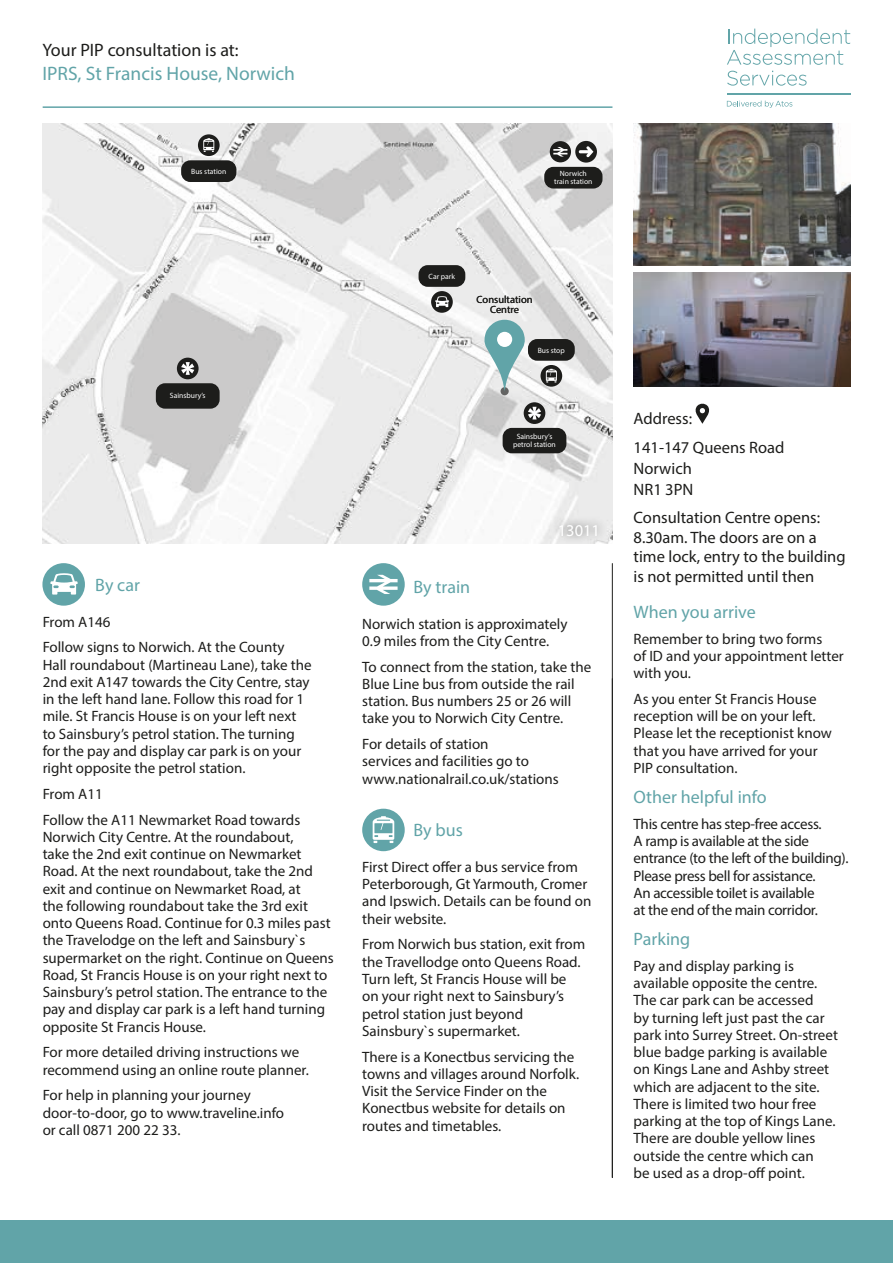
<style>
.page{position:relative;width:893px;height:1263px;background:#fff}
.page>*{position:absolute;margin:0;border:0;box-sizing:border-box;transform-origin:0 0}
.t1{font:19.5px "Myriad Pro";color:#61a4a8}
.t2{font:18px "Myriad Pro";color:#61a4a8}
.t3{font:18px "Myriad Pro";color:#1d1d1b}
.t4{font:16.5px/19.5px "Myriad Pro";color:#1d1d1b}
.t5{font:16.5px "Myriad Pro";color:#fff}
.t6{font:15px/17.2px "Myriad Pro";color:#1d1d1b}
.t7{font:15px/17.2px "Myriad Pro";letter-spacing:-.02em;color:#1d1d1b}
.t8{font:10.5px/10.4px "Myriad Pro";color:#1d1d1b;text-align:center}
.t9{font:7.65px/7.2px "Myriad Pro";color:#fff;text-align:center}
</style>
<div class="page">
<div style="left:0;top:1220px;width:893px;height:43px;background:#61a4a8"></div>
<hr style="left:43px;top:106px;width:569px;height:2px;background:#61a4a8">
<hr style="left:727px;top:93px;width:123px;height:1px;background:#61a4a8">
<svg style="left:727px;top:29px;width:123px;height:36px"></svg>
<svg style="left:727px;top:71px;width:80px;height:15px"></svg>
<svg style="left:727px;top:101px;width:65px;height:7px"></svg>
<img style="left:43px;top:124px;width:569px;height:420px">
<div style="left:42px;top:563px;width:43px;height:43px;background:#61a4a8;border-radius:50%"></div>
<svg style="left:50px;top:573px;width:28px;height:21px"></svg>
<div style="left:362px;top:563px;width:43px;height:43px;background:#61a4a8;border-radius:50%"></div>
<svg style="left:369px;top:575px;width:29px;height:19px"></svg>
<div style="left:362px;top:809px;width:43px;height:42px;background:#61a4a8;border-radius:50%"></div>
<svg style="left:373px;top:816px;width:21px;height:27px"></svg>
<div style="left:501px;top:387px;width:8px;height:8px;background:#646463;border-radius:50%"></div>
<svg style="left:483px;top:320px;width:43px;height:72px"></svg>
<div style="left:497px;top:332px;width:15px;height:15px;background:#fff;border-radius:50%"></div>
<div style="left:503px;top:428px;width:63px;height:25px;background:#1d1d1b;border-radius:9px"></div>
<div style="left:528px;top:339px;width:47px;height:22px;background:#1d1d1b;border-radius:9px"></div>
<div style="left:419px;top:265px;width:46px;height:22px;background:#1d1d1b;border-radius:9px"></div>
<div style="left:181px;top:160px;width:55px;height:22px;background:#1d1d1b;border-radius:9px"></div>
<svg style="left:540px;top:365px;width:22px;height:22px"></svg>
<svg style="left:546px;top:369px;width:11px;height:13px"></svg>
<svg style="left:198px;top:134px;width:22px;height:22px"></svg>
<svg style="left:203px;top:138px;width:11px;height:14px"></svg>
<div style="left:524px;top:402px;width:21px;height:22px;background:#1d1d1b;border-radius:50%"></div>
<svg style="left:528px;top:407px;width:13px;height:12px"></svg>
<svg style="left:431px;top:291px;width:22px;height:22px"></svg>
<svg style="left:435px;top:296px;width:14px;height:11px"></svg>
<div style="left:544px;top:167px;width:58px;height:22px;background:#1d1d1b;border-radius:9px"></div>
<svg style="left:575px;top:141px;width:22px;height:22px"></svg>
<svg style="left:579px;top:146px;width:14px;height:11px"></svg>
<div style="left:550px;top:141px;width:21px;height:21px;background:#1d1d1b;border-radius:50%"></div>
<svg style="left:553px;top:147px;width:14px;height:10px"></svg>
<div style="left:156px;top:383px;width:64px;height:26px;background:#1d1d1b;border-radius:9px"></div>
<div style="left:177px;top:358px;width:22px;height:21px;background:#1d1d1b;border-radius:50%"></div>
<svg style="left:181px;top:362px;width:13px;height:13px"></svg>
<hr style="left:612px;top:563px;width:1px;height:614px;background:#1d1d1b">
<div style="left:552px;top:516px;width:54px;height:28px;background:#1d1d1b;opacity:.75"></div>
<img style="left:634px;top:124px;width:216px;height:141px">
<svg style="left:695px;top:403px;width:15px;height:21px"></svg>
<img style="left:634px;top:273px;width:216px;height:114px">
<p class="t3" style="left:43px;top:39px;width:198px">Your PIP consultation is at:</p>
<h1 class="t1" style="left:43px;top:62px;width:254px">IPRS, St Francis House, Norwich</h1>
<p class="t9" style="left:191px;top:167px;width:36px">Bus station</p>
<p class="t9" style="left:170px;top:392px;width:37px">Sainsbury’s</p>
<p class="t9" style="left:554px;top:170px;width:40px">Norwich train station</p>
<p class="t9" style="left:429px;top:272px;width:28px">Car park</p>
<p class="t8" style="left:477px;top:294px;width:58px">Consultation<br>Centre</p>
<p class="t9" style="left:538px;top:346px;width:29px">Bus stop</p>
<p class="t9" style="left:513px;top:433px;width:44px">Sainsbury’s petrol station</p>
<p class="t5" style="left:558px;top:520px;width:44px">13011</p>
<p class="t2" style="left:95px;top:573px;width:46px">By car</p>
<p class="t2" style="left:413px;top:575px;width:58px">By train</p>
<p class="t6" style="left:362px;top:615px;width:207px">Norwich station is approximately<br>0.9 miles from the City Centre.</p>
<p class="t6" style="left:362px;top:658px;width:231px">To connect from the station, take the Blue Line bus from outside the rail station. Bus numbers 25 or 26 will take you to Norwich City Centre.</p>
<p class="t6" style="left:362px;top:735px;width:198px">For details of station<br>services and facilities go to www.nationalrail.co.uk/stations</p>
<p class="t6" style="left:43px;top:608px;width:243px;line-height:25.8px">From A146<br>Follow signs to Norwich. At the County</p>
<p class="t6" style="left:43px;top:656px;width:271px">Hall roundabout (Martineau Lane), take the 2nd exit A147 towards the City Centre, stay in the left hand lane. Follow this road for 1 mile. St Francis House is on your left next to Sainsbury’s petrol station. The turning for the pay and display car park is on your right opposite the petrol station.</p>
<p class="t6" style="left:43px;top:781px;width:259px;line-height:25.8px">From A11<br>Follow the A11 Newmarket Road towards</p>
<p class="t6" style="left:43px;top:828px;width:293px">Norwich City Centre. At the roundabout,<br>take the 2nd exit continue on Newmarket Road. At the next roundabout, take the 2nd exit and continue on Newmarket Road, at<br>the following roundabout take the 3rd exit onto Queens Road. Continue for 0.3 miles past the Travelodge on the left and Sainsbury`s supermarket on the right. Continue on Queens Road, St Francis House is on your right next to Sainsbury’s petrol station. The entrance to the pay and display car park is a left hand turning opposite St Francis House.</p>
<p class="t6" style="left:43px;top:1043px;width:268px">For more detailed driving instructions we recommend using an online route planner.</p>
<p class="t6" style="left:43px;top:1086px;width:243px">For help in planning your journey door-to-door, go to www.traveline.info or call 0871 200 22 33.</p>
<p class="t2" style="left:413px;top:819px;width:51px">By bus</p>
<p class="t6" style="left:362px;top:858px;width:231px">First Direct offer a bus service from<br>Peterborough, Gt Yarmouth, Cromer and Ipswich. Details can be found on their website.</p>
<p class="t6" style="left:362px;top:935px;width:225px">From Norwich bus station, exit from the Travellodge onto Queens Road.<br>Turn left, St Francis House will be on your right next to Sainsbury’s petrol station just beyond<br>Sainsbury`s supermarket.</p>
<p class="t6" style="left:362px;top:1047px;width:218px">There is a Konectbus servicing the towns and villages around Norfolk.<br>Visit the Service Finder on the<br>Konectbus website for details on routes and timetables.</p>
<p class="t4" style="left:634px;top:403px;width:152px;line-height:29.5px">Address:<br>141-147 Queens Road</p>
<p class="t4" style="left:634px;top:458px;width:61px;line-height:21px">Norwich<br>NR1 3PN</p>
<p class="t4" style="left:634px;top:508px;width:214px">Consultation Centre opens:<br>8.30am. The doors are on a time lock, entry to the building is not permitted until then</p>
<p class="t2" style="left:634px;top:601px;width:124px">When you arrive</p>
<p class="t6" style="left:634px;top:630px;width:212px">Remember to bring two forms<br>of ID and your appointment letter with you.</p>
<p class="t6" style="left:634px;top:690px;width:200px">As you enter St Francis House reception will be on your left.<br>Please let the receptionist know that you have arrived for your<br>PIP consultation.</p>
<p class="t2" style="left:634px;top:786px;width:135px">Other helpful info</p>
<p class="t7" style="left:634px;top:815px;width:217px">This centre has step-free access.<br>A ramp is available at the side entrance (to the left of the building).<br>Please press bell for assistance.<br>An accessible toilet is available<br>at the end of the main corridor.</p>
<p class="t2" style="left:634px;top:928px;width:58px">Parking</p>
<p class="t6" style="left:634px;top:957px;width:206px">Pay and display parking is available opposite the centre.<br>The car park can be accessed<br>by turning left just past the car park into Surrey Street. On-street blue badge parking is available on Kings Lane and Ashby street which are adjacent to the site.<br>There is limited two hour free parking at the top of Kings Lane.<br>There are double yellow lines outside the centre which can<br>be used as a drop-off point.</p>
</div>
